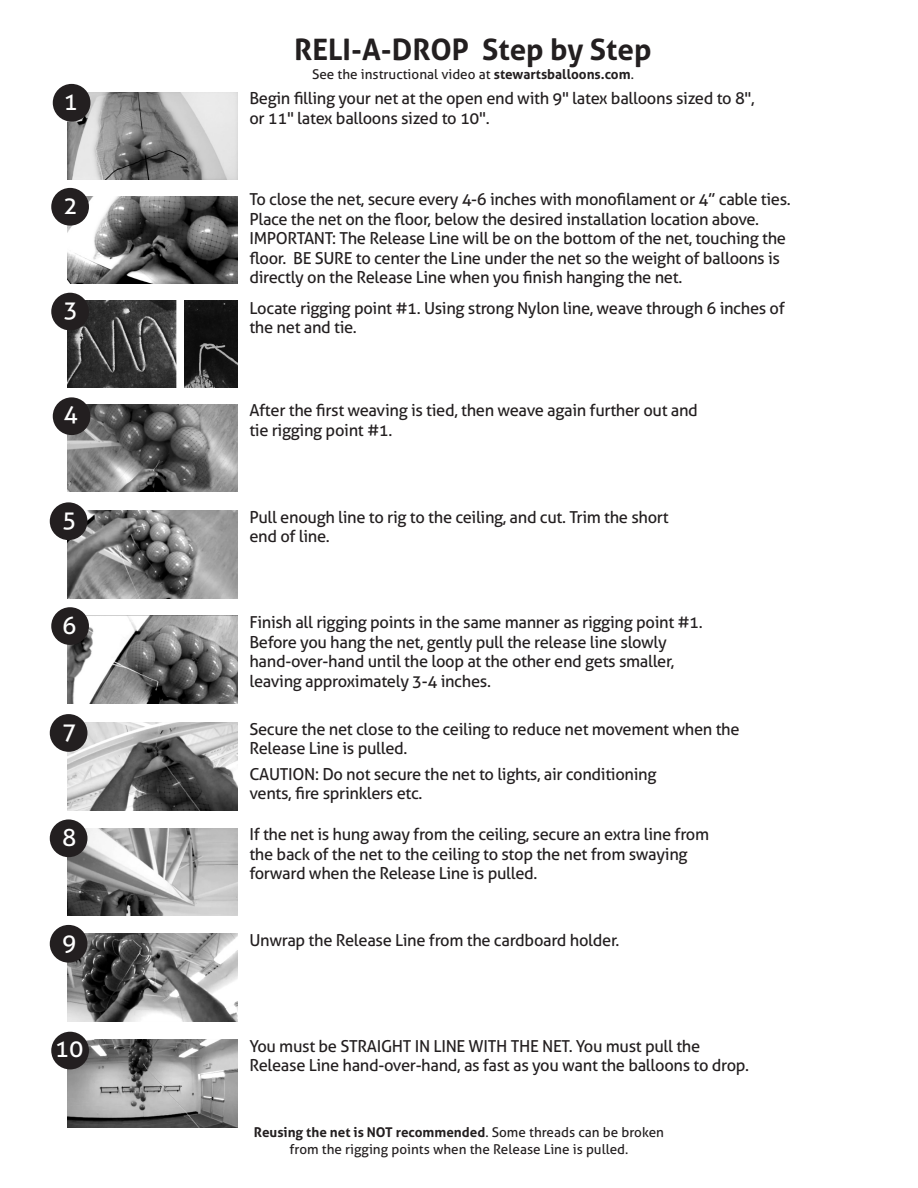
<style>
.page{position:relative;width:918px;height:1188px;background:#fff}
.page>*{position:absolute;margin:0;border:0;box-sizing:border-box;transform-origin:0 0}
.t1{font:700 29.55px "Aller";color:#231f20}
.t2{font:24px "Aller";color:#fff}
.t3{font:16.5px/19.5px "Aller";letter-spacing:-.02em;color:#231f20}
.t4{font:13.5px "Aller";color:#231f20}
.t5{font:700 13.5px "Aller";color:#231f20}
.s1{font-weight:700}
.s2{font-weight:400}
</style>
<div class="page">
<img style="left:67px;top:300px;width:109px;height:88px">
<img style="left:184px;top:300px;width:53px;height:88px">
<img style="left:68px;top:92px;width:169px;height:88px">
<img style="left:68px;top:196px;width:169px;height:88px">
<img style="left:68px;top:404px;width:169px;height:88px">
<img style="left:68px;top:511px;width:169px;height:87px">
<img style="left:68px;top:616px;width:169px;height:88px">
<img style="left:68px;top:723px;width:169px;height:87px">
<img style="left:68px;top:828px;width:169px;height:88px">
<img style="left:68px;top:934px;width:169px;height:87px">
<img style="left:68px;top:1040px;width:169px;height:87px">
<div style="left:53px;top:84px;width:37px;height:38px;background:#231f20;border-radius:50%"></div>
<div style="left:51px;top:188px;width:38px;height:38px;background:#231f20;border-radius:50%"></div>
<div style="left:51px;top:293px;width:38px;height:37px;background:#231f20;border-radius:50%"></div>
<div style="left:53px;top:397px;width:37px;height:38px;background:#231f20;border-radius:50%"></div>
<div style="left:50px;top:502px;width:37px;height:38px;background:#231f20;border-radius:50%"></div>
<div style="left:51px;top:607px;width:38px;height:38px;background:#231f20;border-radius:50%"></div>
<div style="left:50px;top:714px;width:37px;height:38px;background:#231f20;border-radius:50%"></div>
<div style="left:50px;top:819px;width:37px;height:38px;background:#231f20;border-radius:50%"></div>
<div style="left:50px;top:925px;width:37px;height:38px;background:#231f20;border-radius:50%"></div>
<div style="left:51px;top:1032px;width:38px;height:37px;background:#231f20;border-radius:50%"></div>
<p class="t2" style="left:63px;top:87px;width:16px">1</p>
<p class="t2" style="left:64px;top:191px;width:16px">2</p>
<p class="t2" style="left:64px;top:295px;width:16px">3</p>
<p class="t2" style="left:64px;top:399px;width:16px">4</p>
<p class="t2" style="left:62px;top:505px;width:16px">5</p>
<p class="t2" style="left:62px;top:610px;width:16px">6</p>
<p class="t2" style="left:62px;top:717px;width:16px">7</p>
<p class="t2" style="left:62px;top:823px;width:16px">8</p>
<p class="t2" style="left:62px;top:928px;width:16px">9</p>
<p class="t2" style="left:55px;top:1034px;width:30px">10</p>
<p class="t1" style="left:294px;top:32px;width:359px">RELI-A-DROP Step by Step</p>
<p class="t3" style="left:249px;top:89px;width:507px">Begin filling your net at the open end with 9" latex balloons sized to 8", or 11" latex balloons sized to 10".</p>
<p class="t4" style="left:312px;top:66px;width:323px">See the instructional video at <span class="s1">stewartsballoons.com</span>.</p>
<p class="t3" style="left:249px;top:190px;width:543px">To close the net, secure every 4-6 inches with monofilament or 4” cable ties.<br>Place the net on the floor, below the desired installation location above.<br>IMPORTANT: The Release Line will be on the bottom of the net, touching the floor. BE SURE to center the Line under the net so the weight of balloons is directly on the Release Line when you finish hanging the net.</p>
<p class="t3" style="left:249px;top:298px;width:537px">Locate rigging point #1. Using strong Nylon line, weave through 6 inches of the net and tie.</p>
<p class="t3" style="left:249px;top:401px;width:450px">After the first weaving is tied, then weave again further out and</p>
<p class="t3" style="left:249px;top:420px;width:144px">tie rigging point #1.</p>
<p class="t3" style="left:249px;top:507px;width:421px">Pull enough line to rig to the ceiling, and cut. Trim the short</p>
<p class="t3" style="left:249px;top:527px;width:82px">end of line.</p>
<p class="t3" style="left:249px;top:612px;width:455px">Finish all rigging points in the same manner as rigging point #1.<br>Before you hang the net, gently pull the release line slowly</p>
<p class="t3" style="left:249px;top:651px;width:426px">hand-over-hand until the loop at the other end gets smaller,</p>
<p class="t3" style="left:249px;top:671px;width:243px">leaving approximately 3-4 inches.</p>
<p class="t3" style="left:249px;top:719px;width:492px">Secure the net close to the ceiling to reduce net movement when the<br>Release Line is pulled.</p>
<p class="t3" style="left:249px;top:764px;width:409px">CAUTION: Do not secure the net to lights, air conditioning</p>
<p class="t3" style="left:249px;top:784px;width:175px">vents, fire sprinklers etc.</p>
<p class="t3" style="left:249px;top:825px;width:461px">If the net is hung away from the ceiling, secure an extra line from</p>
<p class="t3" style="left:249px;top:844px;width:440px">the back of the net to the ceiling to stop the net from swaying</p>
<p class="t3" style="left:249px;top:864px;width:290px">forward when the Release Line is pulled.</p>
<p class="t3" style="left:249px;top:930px;width:372px">Unwrap the Release Line from the cardboard holder.</p>
<p class="t3" style="left:249px;top:1036px;width:452px">You must be STRAIGHT IN LINE WITH THE NET. You must pull the</p>
<p class="t3" style="left:249px;top:1056px;width:501px">Release Line hand-over-hand, as fast as you want the balloons to drop.</p>
<p class="t5" style="left:254px;top:1124px;width:412px">Reusing the net is NOT recommended<span class="s2">. Some threads can be broken</span></p>
<p class="t4" style="left:290px;top:1141px;width:340px">from the rigging points when the Release Line is pulled.</p>
</div>
